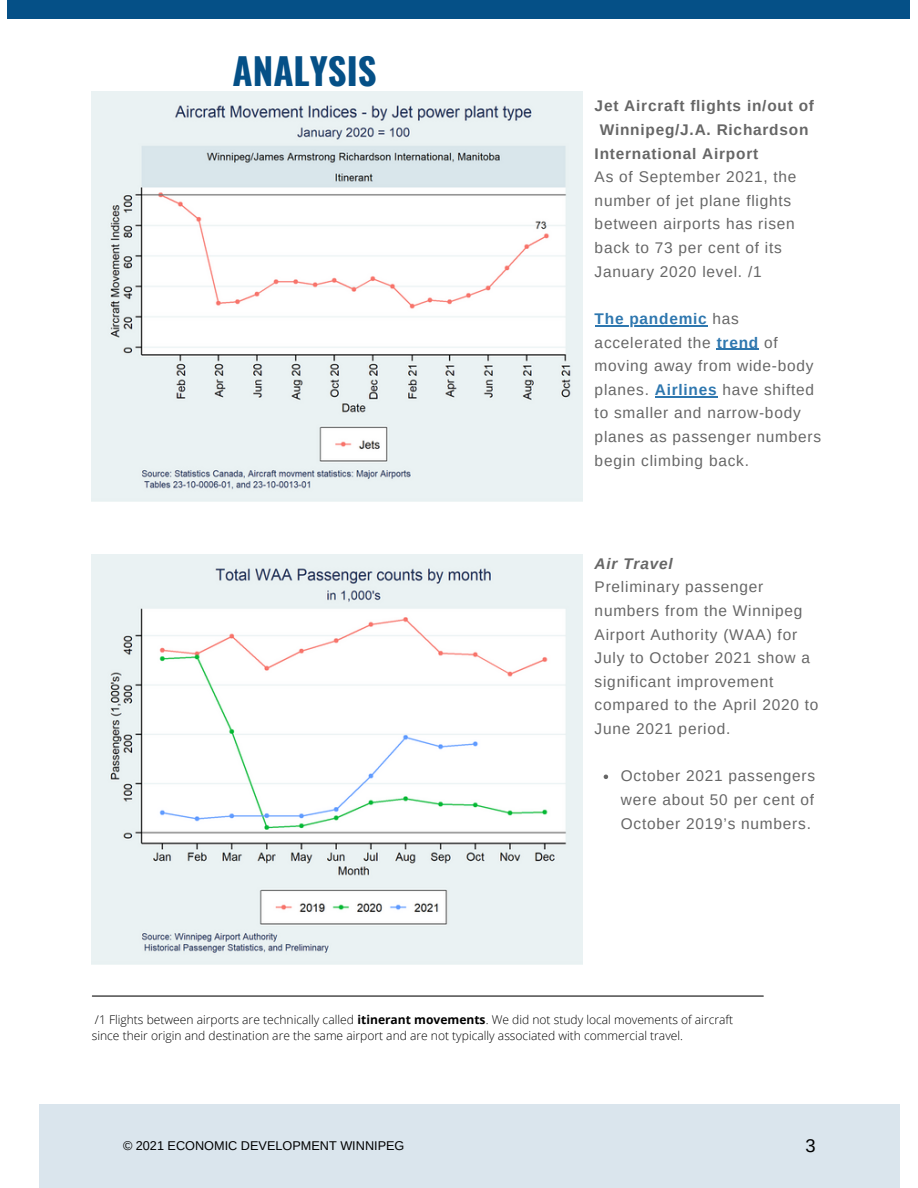
<style>
.page{position:relative;width:918px;height:1188px;background:#fff}
.page>*{position:absolute;margin:0;border:0;box-sizing:border-box;transform-origin:0 0}
.t1{font:700 36.75px "Oswald";color:#055087}
.t2{font:18.3px "Arimo";color:#000}
.t3{font:15.45px/23.7px "Arimo";letter-spacing:.05em;color:#666}
.t4{font:700 15.45px "Arimo";letter-spacing:.05em;color:#666}
.t5{font:italic 700 15.45px "Arimo";letter-spacing:.05em;color:#666}
.t6{font:12.75px "Arimo";color:#000}
.t7{font:300 12px/16px "Open Sans";color:#000}
.s1{font-weight:700;color:#2e77af}
.s2{font-weight:700}
</style>
<div class="page">
<div style="left:8px;top:0;width:902px;height:19px;background:#055087"></div>
<div style="left:39px;top:1104px;width:861px;height:84px;background:#dae5ed"></div>
<hr style="left:92px;top:996px;width:671px;height:1px;background:#000">
<img style="left:92px;top:92px;width:490px;height:409px">
<img style="left:92px;top:555px;width:490px;height:409px">
<svg style="left:604px;top:775px;width:4px;height:4px"></svg>
<hr style="left:595px;top:325px;width:113px;height:1px;background:#2e77af">
<hr style="left:717px;top:349px;width:42px;height:1px;background:#2e77af">
<hr style="left:655px;top:396px;width:63px;height:1px;background:#2e77af">
<p class="t1" style="left:233px;top:42px;width:146px">ANALYSIS</p>
<p class="t4" style="left:595px;top:97px;width:221px">Jet Aircraft flights in/out of</p>
<p class="t4" style="left:600px;top:121px;width:210px">Winnipeg/J.A. Richardson</p>
<p class="t4" style="left:595px;top:145px;width:165px">International Airport</p>
<p class="t3" style="left:595px;top:165px;width:203px">As of September 2021, the number of jet plane flights between airports has risen back to 73 per cent of its<br>January 2020 level. /1</p>
<p class="t3" style="left:595px;top:307px;width:228px"><span class="s1">The pandemic</span> has accelerated the <span class="s1">trend</span> of moving away from wide-body planes. <span class="s1">Airlines</span> have shifted to smaller and narrow-body planes as passenger numbers begin climbing back.</p>
<p class="t5" style="left:595px;top:555px;width:80px">Air Travel</p>
<p class="t3" style="left:595px;top:575px;width:225px">Preliminary passenger numbers from the Winnipeg<br>Airport Authority (WAA) for<br>July to October 2021 show a significant improvement compared to the April 2020 to<br>June 2021 period.</p>
<p class="t3" style="left:621px;top:764px;width:196px;text-align:justify">October 2021 passengers were about 50 per cent of October 2019’s numbers.</p>
<p class="t7" style="left:92px;top:1011px;width:643px">/1 Flights between airports are technically called <span class="s2">itinerant movements</span>. We did not study local movements of aircraft since their origin and destination are the same airport and are not typically associated with commercial travel.</p>
<p class="t6" style="left:123px;top:1138px;width:283px">© 2021 ECONOMIC DEVELOPMENT WINNIPEG</p>
<p class="t2" style="left:805px;top:1136px;width:12px">3</p>
</div>
